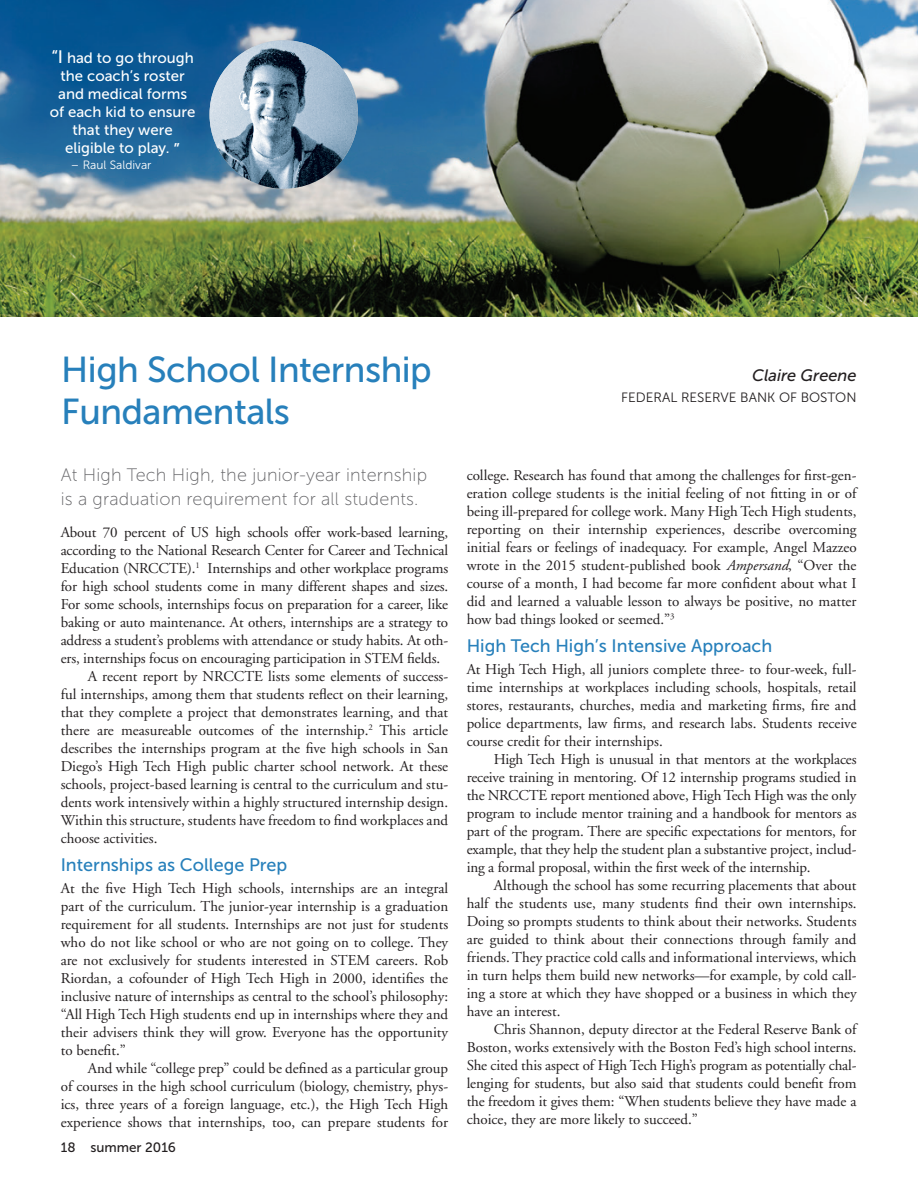
<style>
.page{position:relative;width:918px;height:1188px;background:#fff}
.page>*{position:absolute;margin:0;border:0;box-sizing:border-box;transform-origin:0 0}
.t1{font:36px/42px "Museo Sans 500";letter-spacing:-.015em;color:#2780bb}
.Intro_highlight{font:18px/24px "Museo Sans 100";letter-spacing:.01em;color:#636366}
.BODY-_A-head{font:18px "Museo Sans 500";color:#2780bb}
.t2{font:italic 16.5px "Museo Sans 500";color:#231f20}
.BODY-text{font:15px/18px "Adobe Garamond";color:#231f20;text-align:justify}
.BODY-no_indents{font:15px/18px "Adobe Garamond";color:#231f20;text-align:justify}
.BODY-_B-Head{font:15px/18px "Museo Sans 500";color:#fff;text-align:center}
.t3{font:13.5px "Museo Sans 300";color:#231f20}
.t4{font:13.5px "Museo Sans 500";color:#231f20}
.BODY-_B-Head-2{font:12px "Museo Sans 300";color:#fff}
.s1{font-size:18px}
.s2{font-style:italic}
</style>
<div class="page">
<img style="left:0;top:0;width:918px;height:317px">
<img style="left:210px;top:40px;width:148px;height:149px;border-radius:74px">
<p class="BODY-_B-Head" style="left:50px;top:49px;width:147px"><span class="s1">“I</span> had to go through the coach’s roster and medical forms of each kid to ensure that they were eligible to play. <span class="s1">”</span></p>
<p class="BODY-_B-Head-2" style="left:71px;top:158px;width:82px">– Raul Saldivar</p>
<p class="t1" style="left:61px;top:349px;width:372px">High School Internship<br>Fundamentals</p>
<p class="Intro_highlight" style="left:61px;top:463px;width:368px">At High Tech High, the junior-year internship is a graduation requirement for all students.</p>
<p class="BODY-no_indents" style="left:61px;top:523px;width:389px">About 70 percent of US high schools offer work-based learning, according to the National Research Center for Career and Technical Education (NRCCTE).<sup>1</sup> Internships and other workplace programs for high school students come in many different shapes and sizes.<br>For some schools, internships focus on preparation for a career, like baking or auto maintenance. At others, internships are a strategy to address a student’s problems with attendance or study habits. At oth&shy;ers, internships focus on encouraging participation in STEM fields.</p>
<p class="BODY-text" style="left:61px;top:667px;width:389px;text-indent:27px">A recent report by NRCCTE lists some elements of success&shy;ful internships, among them that students reflect on their learning, that they complete a project that demonstrates learning, and that there are measureable outcomes of the internship.<sup>2</sup> This article describes the internships program at the five high schools in San Diego’s High Tech High public charter school network. At these schools, project-based learning is central to the curriculum and stu&shy;dents work intensively within a highly structured internship design.<br>Within this structure, students have freedom to find workplaces and choose activities.</p>
<p class="BODY-_A-head" style="left:61px;top:855px;width:228px">Internships as College Prep</p>
<p class="BODY-no_indents" style="left:61px;top:879px;width:389px">At the five High Tech High schools, internships are an integral part of the curriculum. The junior-year internship is a graduation requirement for all students. Internships are not just for students who do not like school or who are not going on to college. They are not exclusively for students interested in STEM careers. Rob Riordan, a cofounder of High Tech High in 2000, identifies the inclusive nature of internships as central to the school’s philosophy: “All High Tech High students end up in internships where they and their advisers think they will grow. Everyone has the opportunity to benefit.”</p>
<p class="BODY-text" style="left:61px;top:1059px;width:389px;text-indent:27px">And while “college prep” could be defined as a particular group of courses in the high school curriculum (biology, chemistry, phys&shy;ics, three years of a foreign language, etc.), the High Tech High experience shows that internships, too, can prepare students for</p>
<p class="t4" style="left:61px;top:1140px;width:117px">18 summer 2016</p>
<p class="t2" style="left:752px;top:367px;width:106px">Claire Greene</p>
<p class="t3" style="left:621px;top:391px;width:237px">FEDERAL RESERVE BANK OF BOSTON</p>
<p class="BODY-text" style="left:467px;top:466px;width:391px">college. Research has found that among the challenges for first-gen&shy;eration college students is the initial feeling of not fitting in or of being ill-prepared for college work. Many High Tech High students, reporting on their internship experiences, describe overcoming initial fears or feelings of inadequacy. For example, Angel Mazzeo wrote in the 2015 student-published book <span class="s2">Ampersand</span>, “Over the course of a month, I had become far more confident about what I did and learned a valuable lesson to always be positive, no matter how bad things looked or seemed.”<sup>3</sup></p>
<p class="BODY-_A-head" style="left:467px;top:636px;width:307px">High Tech High’s Intensive Approach</p>
<p class="BODY-no_indents" style="left:467px;top:660px;width:391px">At High Tech High, all juniors complete three- to four-week, full&shy;time internships at workplaces including schools, hospitals, retail stores, restaurants, churches, media and marketing firms, fire and police departments, law firms, and research labs. Students receive course credit for their internships.</p>
<p class="BODY-text" style="left:467px;top:750px;width:391px;text-indent:27px">High Tech High is unusual in that mentors at the workplaces receive training in mentoring. Of 12 internship programs studied in the NRCCTE report mentioned above, High Tech High was the only program to include mentor training and a handbook for mentors as part of the program. There are specific expectations for mentors, for example, that they help the student plan a substantive project, includ&shy;ing a formal proposal, within the first week of the internship.</p>
<p class="BODY-text" style="left:467px;top:876px;width:391px;text-indent:27px">Although the school has some recurring placements that about half the students use, many students find their own internships.<br>Doing so prompts students to think about their networks. Students are guided to think about their connections through family and friends. They practice cold calls and informational interviews, which in turn helps them build new networks—for example, by cold call&shy;ing a store at which they have shopped or a business in which they have an interest.</p>
<p class="BODY-text" style="left:467px;top:1020px;width:391px;text-indent:27px">Chris Shannon, deputy director at the Federal Reserve Bank of Boston, works extensively with the Boston Fed’s high school interns.<br>She cited this aspect of High Tech High’s program as potentially chal&shy;lenging for students, but also said that students could benefit from the freedom it gives them: “When students believe they have made a choice, they are more likely to succeed.”</p>
</div>
